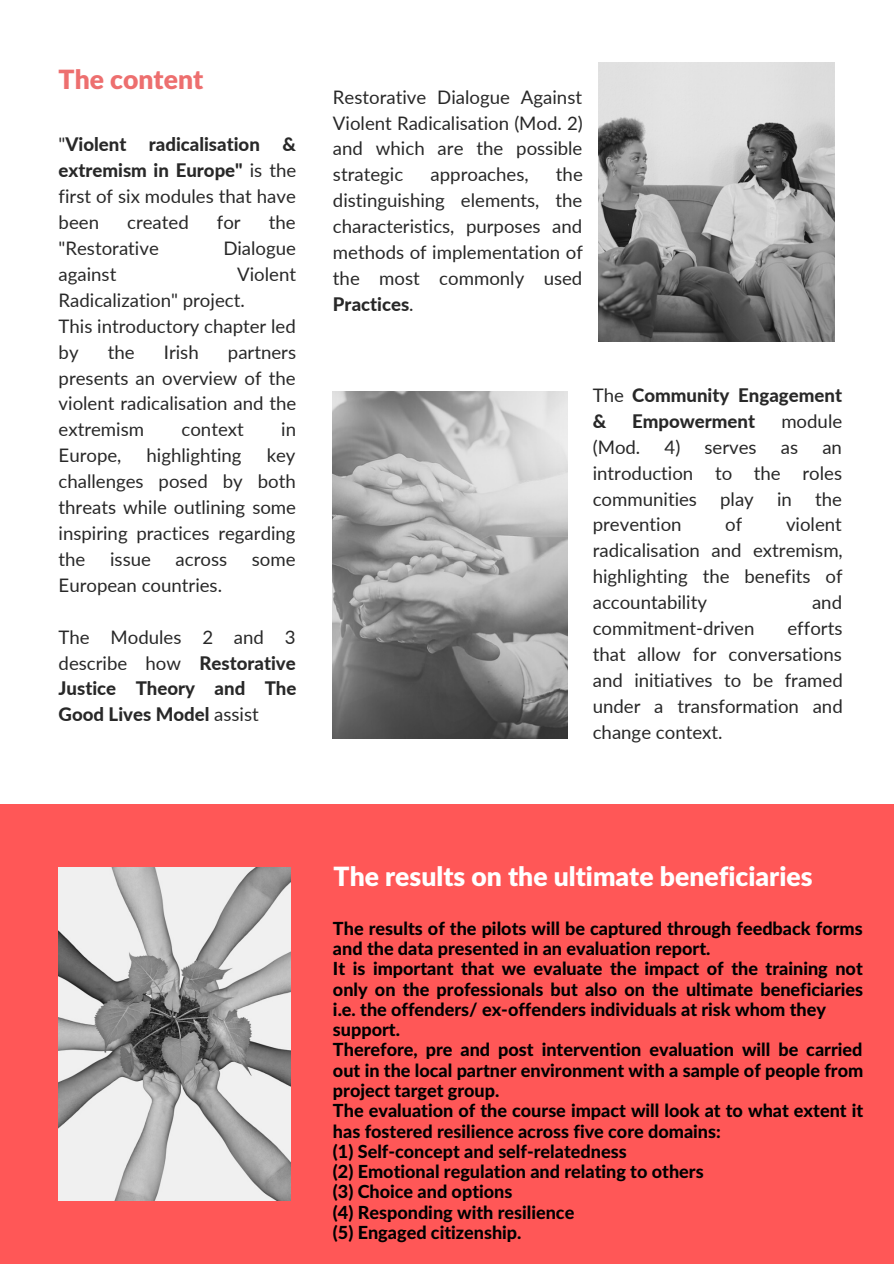
<style>
.page{position:relative;width:894px;height:1264px;background:#fff}
.page>*{position:absolute;margin:0;border:0;box-sizing:border-box;transform-origin:0 0}
.t1{font:900 26.55px "Lato Latin";color:#fff}
.t2{font:900 26.55px "Lato Latin";color:#ed6f6f}
.t3{font:18.6px/26px "Lato";color:#282828;text-align:justify}
.t4{font:800 18.6px/26px "Lato";color:#282828;text-align:justify}
.t5{font:800 18px/20.2px "Lato Latin";color:#000}
.s1{font-weight:400}
.s2{font-weight:800}
</style>
<div class="page">
<div style="left:0;top:804px;width:893px;height:459px;background:#ff5757"></div>
<img style="left:59px;top:867px;width:231px;height:333px">
<img style="left:598px;top:62px;width:236px;height:280px">
<img style="left:333px;top:391px;width:234px;height:347px">
<p class="t2" style="left:59px;top:68px;width:146px">The content</p>
<p class="t4" style="left:59px;top:131px;width:239px"><span class="s1">"</span>Violent radicalisation &amp; extremism in Europe" <span class="s1">is the first of six modules that have been</span></p>
<p class="t3" style="left:127px;top:209px;width:63px">created</p>
<p class="t3" style="left:217px;top:209px;width:25px">for</p>
<p class="t3" style="left:269px;top:209px;width:28px">the</p>
<p class="t3" style="left:59px;top:235px;width:102px">"Restorative</p>
<p class="t3" style="left:223px;top:235px;width:74px">Dialogue</p>
<p class="t3" style="left:59px;top:261px;width:59px">against</p>
<p class="t3" style="left:59px;top:261px;width:239px;text-indent:178px">Violent<br>Radicalization" project.</p>
<p class="t3" style="left:59px;top:312px;width:239px">This introductory chapter led by</p>
<p class="t3" style="left:108px;top:338px;width:28px">the</p>
<p class="t3" style="left:164px;top:338px;width:36px">Irish</p>
<p class="t3" style="left:59px;top:338px;width:239px;text-indent:169px">partners presents an overview of the violent radicalisation and the extremism</p>
<p class="t3" style="left:181px;top:416px;width:64px">context</p>
<p class="t3" style="left:281px;top:416px;width:16px">in</p>
<p class="t3" style="left:59px;top:442px;width:239px;text-indent:208px">key challenges posed by both threats while outlining some inspiring practices regarding the</p>
<p class="t3" style="left:59px;top:442px;width:64px">Europe,</p>
<p class="t3" style="left:146px;top:442px;width:96px">highlighting</p>
<p class="t3" style="left:110px;top:545px;width:42px">issue</p>
<p class="t3" style="left:175px;top:545px;width:53px">across</p>
<p class="t3" style="left:252px;top:545px;width:45px">some</p>
<p class="t3" style="left:59px;top:571px;width:165px">European countries.</p>
<p class="t4" style="left:59px;top:623px;width:239px"><span class="s1">The Modules 2 and 3 describe how</span> Restorative Justice Theory and The Good Lives Model <span class="s1">assist</span></p>
<p class="t3" style="left:333px;top:83px;width:251px">Restorative Dialogue Against Violent Radicalisation (Mod. 2) and which are the possible strategic</p>
<p class="t3" style="left:333px;top:161px;width:251px;text-indent:223px">the distinguishing elements, the characteristics, purposes and methods of implementation of the most commonly used <span class="s2">Practices</span>.</p>
<p class="t3" style="left:430px;top:161px;width:99px">approaches,</p>
<p class="t4" style="left:592px;top:382px;width:251px"><span class="s1">The</span> Community Engagement &amp;</p>
<p class="t4" style="left:632px;top:407px;width:124px">Empowerment</p>
<p class="t3" style="left:781px;top:407px;width:62px">module</p>
<p class="t3" style="left:592px;top:433px;width:49px">(Mod.</p>
<p class="t3" style="left:664px;top:433px;width:94px">4) serves</p>
<p class="t3" style="left:780px;top:433px;width:19px">as</p>
<p class="t3" style="left:592px;top:433px;width:251px;text-indent:229px">an introduction to the roles communities play in the prevention</p>
<p class="t3" style="left:592px;top:511px;width:251px;text-indent:193px">violent radicalisation and extremism, highlighting the benefits of accountability</p>
<p class="t3" style="left:725px;top:511px;width:19px">of</p>
<p class="t3" style="left:811px;top:589px;width:32px">and</p>
<p class="t3" style="left:592px;top:615px;width:163px">commitment-driven</p>
<p class="t3" style="left:592px;top:615px;width:251px;text-indent:195px">efforts that allow for conversations and initiatives to be framed under a transformation and change context.</p>
<p class="t1" style="left:333px;top:864px;width:480px">The results on the ultimate beneficiaries</p>
<p class="t5" style="left:333px;top:919px;width:531px">The results of the pilots will be captured through feedback forms and the data presented in an evaluation report.</p>
<p class="t5" style="left:333px;top:959px;width:531px;text-align:justify">It is important that we evaluate the impact of the training not only on the professionals but also on the ultimate beneficiaries i.e. the offenders/ ex-offenders individuals at risk whom they</p>
<p class="t5" style="left:333px;top:1020px;width:69px">support.</p>
<p class="t5" style="left:333px;top:1040px;width:531px;text-align:justify">Therefore, pre and post intervention evaluation will be carried out in the local partner environment with a sample of people from project target group.</p>
<p class="t5" style="left:333px;top:1101px;width:531px">The evaluation of the course impact will look at to what extent it has fostered resilience across five core domains:</p>
<p class="t5" style="left:333px;top:1142px;width:295px">(1) Self-concept and self-relatedness</p>
<p class="t5" style="left:333px;top:1162px;width:372px">(2) Emotional regulation and relating to others</p>
<p class="t5" style="left:333px;top:1182px;width:181px">(3) Choice and options</p>
<p class="t5" style="left:333px;top:1202px;width:243px">(4) Responding with resilience</p>
<p class="t5" style="left:333px;top:1223px;width:190px">(5) Engaged citizenship.</p>
</div>
